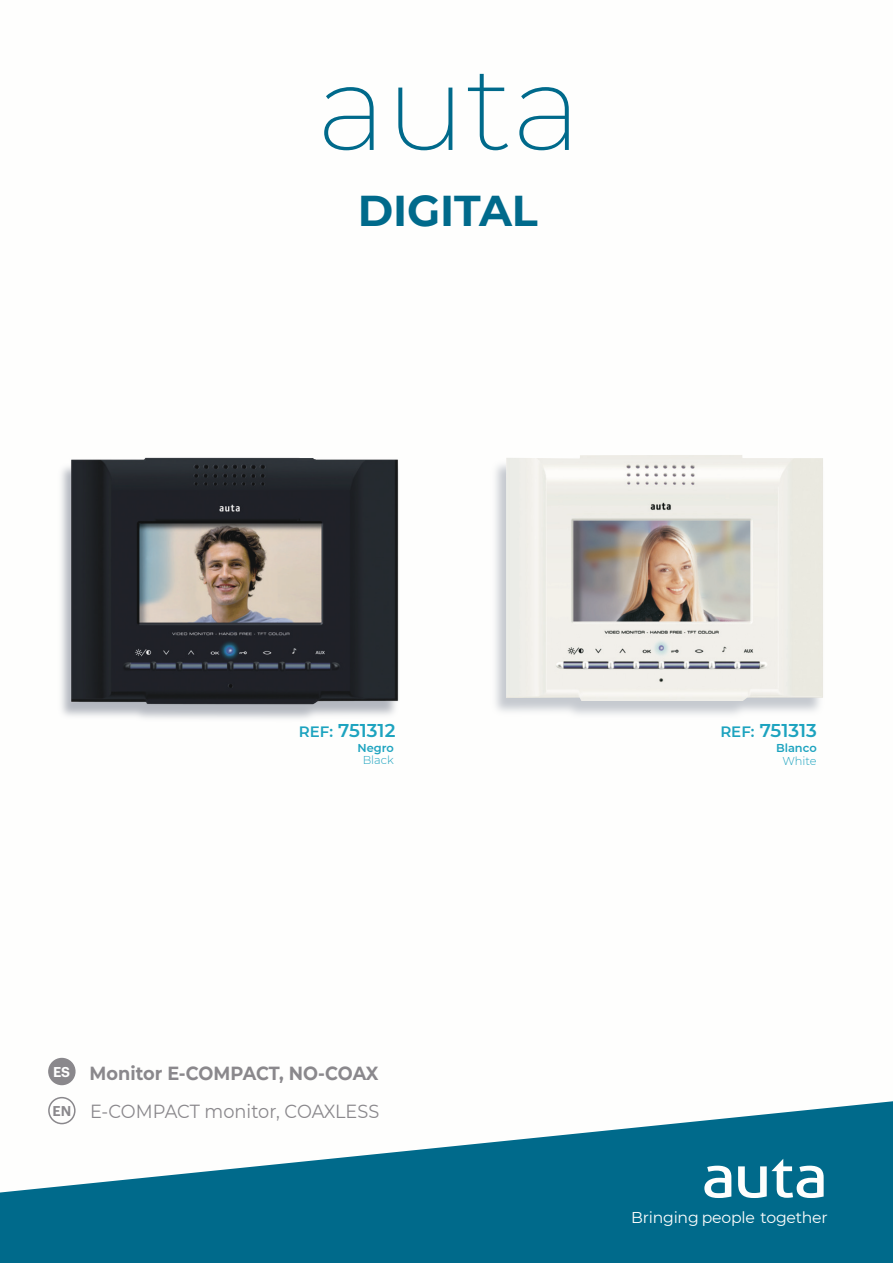
<style>
.page{position:relative;width:893px;height:1263px;background:#fff}
.page>*{position:absolute;margin:0;border:0;box-sizing:border-box;transform-origin:0 0}
.t1{font:200 120.15px "Montserrat";color:#006a8b}
.t2{font:700 43.05px "Montserrat";letter-spacing:-.005em;color:#006a8b}
.t3{font:18.9px "Montserrat";color:#8a888c;scale:.93 1}
.t4{font:700 18.9px "Montserrat";letter-spacing:-.005em;color:#8a888c;scale:.93 1}
.t5{font:600 18.45px "Montserrat";color:#1da3bf}
.t6{font:15.6px "Montserrat";letter-spacing:-.015em;color:#fefefd}
.t7{font:600 13.95px "Graphik";color:#8a888c}
.t8{font:600 13.95px "Graphik";color:#fff}
.t9{font:600 11.4px "Montserrat";color:#1da3bf}
.t10{font:300 11.4px "Montserrat";color:#1da3bf}
.s1{font-size:15px}
</style>
<div class="page">
<div style="left:0;top:1194px;width:893px;height:69px;background:#006a8b"></div>
<svg style="left:704px;top:1194px;width:27px;height:4px"></svg>
<svg style="left:738px;top:1194px;width:86px;height:4px"></svg>
<svg style="left:0;top:1057px;width:893px;height:137px"></svg>
<div style="left:48px;top:1097px;width:28px;height:27px;border:2px solid #8a888c;border-radius:50%"></div>
<div style="left:49px;top:1058px;width:26px;height:26px;background:#8a888c;border-radius:50%"></div>
<div style="left:48px;top:1058px;width:28px;height:27px;border:2px solid #8a888c;border-radius:50%"></div>
<img style="left:506px;top:455px;width:317px;height:246px">
<img style="left:70px;top:457px;width:329px;height:248px">
<h1 class="t1" style="left:317px;top:34px;width:266px">auta</h1>
<h2 class="t2" style="left:358px;top:184px;width:181px">DIGITAL</h2>
<p class="t5" style="left:299px;top:719px;width:98px"><span class="s1">REF:</span> 751312</p>
<p class="t5" style="left:720px;top:719px;width:98px"><span class="s1">REF:</span> 751313</p>
<p class="t9" style="left:358px;top:741px;width:38px">Negro</p>
<p class="t10" style="left:363px;top:753px;width:33px">Black</p>
<p class="t9" style="left:776px;top:741px;width:42px">Blanco</p>
<p class="t10" style="left:782px;top:754px;width:36px">White</p>
<p class="t8" style="left:53px;top:1065px;width:19px">ES</p>
<p class="t7" style="left:52px;top:1104px;width:20px">EN</p>
<p class="t4" style="left:90px;top:1062px;width:312px">Monitor E-COMPACT, NO-COAX</p>
<p class="t3" style="left:90px;top:1099px;width:312px">E-COMPACT monitor, COAXLESS</p>
<p class="t6" style="left:631px;top:1208px;width:198px">Bringing people together</p>
</div>
